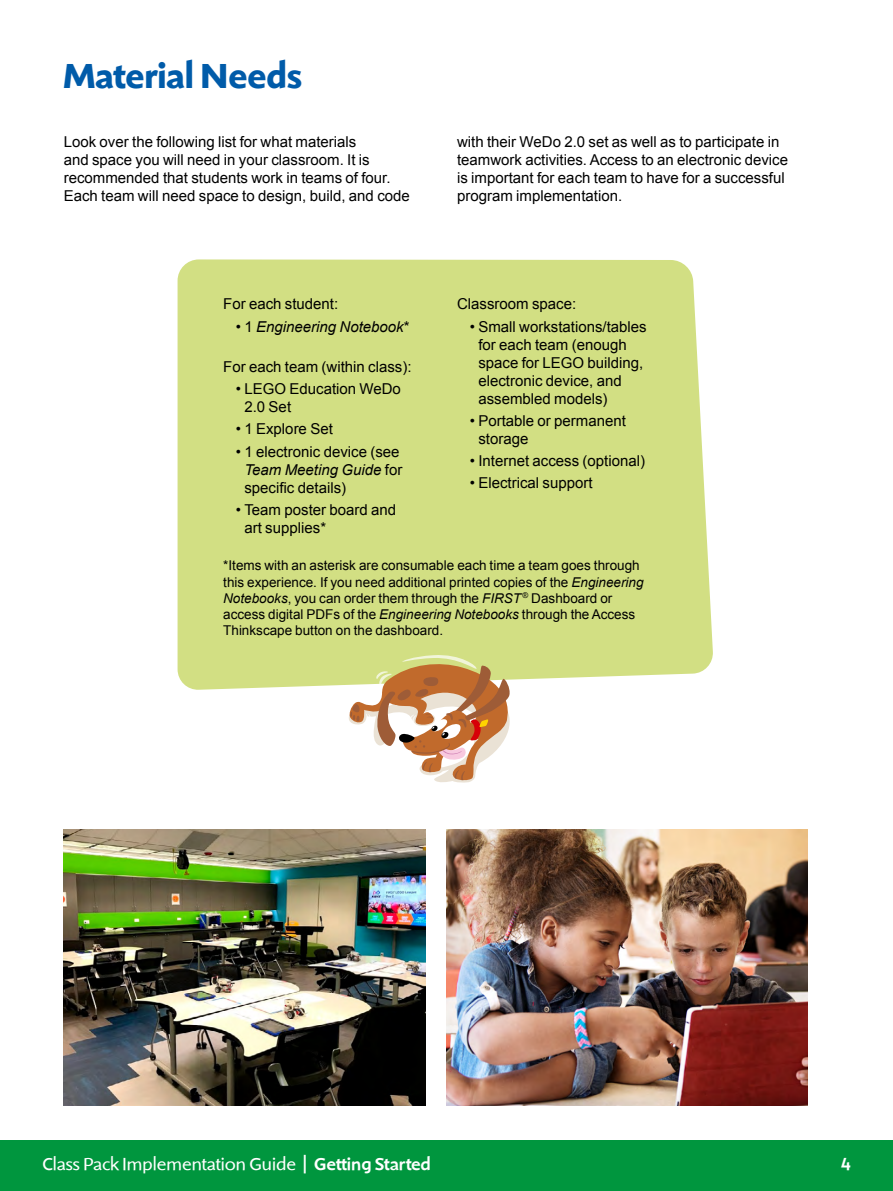
<style>
.page{position:relative;width:893px;height:1191px;background:#fff}
.page>*{position:absolute;margin:0;border:0;box-sizing:border-box;transform-origin:0 0}
.t1{font:700 36px "Shinn RR";letter-spacing:.005em;color:#005ba9}
.t2{font:18px "Shinn RR";color:#fff}
.t3{font:500 18px "Shinn RR";color:#fff}
.t4{font:15px/18px "Arial";color:#000}
.t5{font:italic 15px "Arial";color:#000}
.t6{font:13.5px/16.2px "Arial";color:#000}
.s1{font-style:normal}
.s2{font-style:italic}
.s3{font-size:27px}
.s4{font-weight:500}
</style>
<div class="page">
<div style="left:0;top:1140px;width:893px;height:51px;background:#00963e"></div>
<div style="left:178px;top:259px;width:535px;height:431px;background:#d2df83"></div>
<svg style="left:348px;top:655px;width:176px;height:127px"></svg>
<img style="left:64px;top:829px;width:361px;height:277px">
<img style="left:446px;top:829px;width:362px;height:277px">
<h1 class="t1" style="left:64px;top:54px;width:239px">Material Needs</h1>
<p class="t4" style="left:64px;top:133px;width:348px">Look over the following list for what materials<br>and space you will need in your classroom. It is recommended that students work in teams of four.<br>Each team will need space to design, build, and code</p>
<p class="t4" style="left:457px;top:133px;width:332px">with their WeDo 2.0 set as well as to participate in teamwork activities. Access to an electronic device is important for each team to have for a successful program implementation.</p>
<p class="t4" style="left:223px;top:295px;width:117px">For each student:</p>
<p class="t5" style="left:236px;top:316px;width:175px"><span class="s1">• 1</span> Engineering Notebook<span class="s1">*</span></p>
<p class="t4" style="left:223px;top:358px;width:190px">For each team (within class):</p>
<p class="t4" style="left:244px;top:380px;width:158px;text-indent:-9px">• LEGO Education WeDo<br>2.0 Set</p>
<p class="t4" style="left:236px;top:420px;width:98px">• 1 Explore Set</p>
<p class="t4" style="left:244px;top:442px;width:159px;text-indent:-9px">• 1 electronic device (see<br><span class="s2">Team Meeting Guide</span> for specific details)</p>
<p class="t4" style="left:244px;top:501px;width:153px;text-indent:-9px">• Team poster board and art supplies*</p>
<p class="t4" style="left:457px;top:295px;width:121px">Classroom space:</p>
<p class="t4" style="left:478px;top:317px;width:170px;text-indent:-9px">• Small workstations/tables for each team (enough space for LEGO building, electronic device, and assembled models)</p>
<p class="t4" style="left:478px;top:412px;width:149px;text-indent:-9px">• Portable or permanent storage</p>
<p class="t4" style="left:470px;top:452px;width:177px">• Internet access (optional)</p>
<p class="t4" style="left:470px;top:474px;width:124px">• Electrical support</p>
<p class="t6" style="left:223px;top:557px;width:422px">*Items with an asterisk are consumable each time a team goes through this experience. If you need additional printed copies of the <span class="s2">Engineering Notebooks</span>, you can order them through the <span class="s2">FIRST</span> <sup>®</sup> Dashboard or access digital PDFs of the <span class="s2">Engineering Notebooks</span> through the Access Thinkscape button on the dashboard.</p>
<p class="t2" style="left:43px;top:1153px;width:390px">Class Pack Implementation Guide <span class="s3">I</span> <span class="s4">Getting Started</span></p>
<p class="t3" style="left:841px;top:1152px;width:10px">4</p>
</div>
